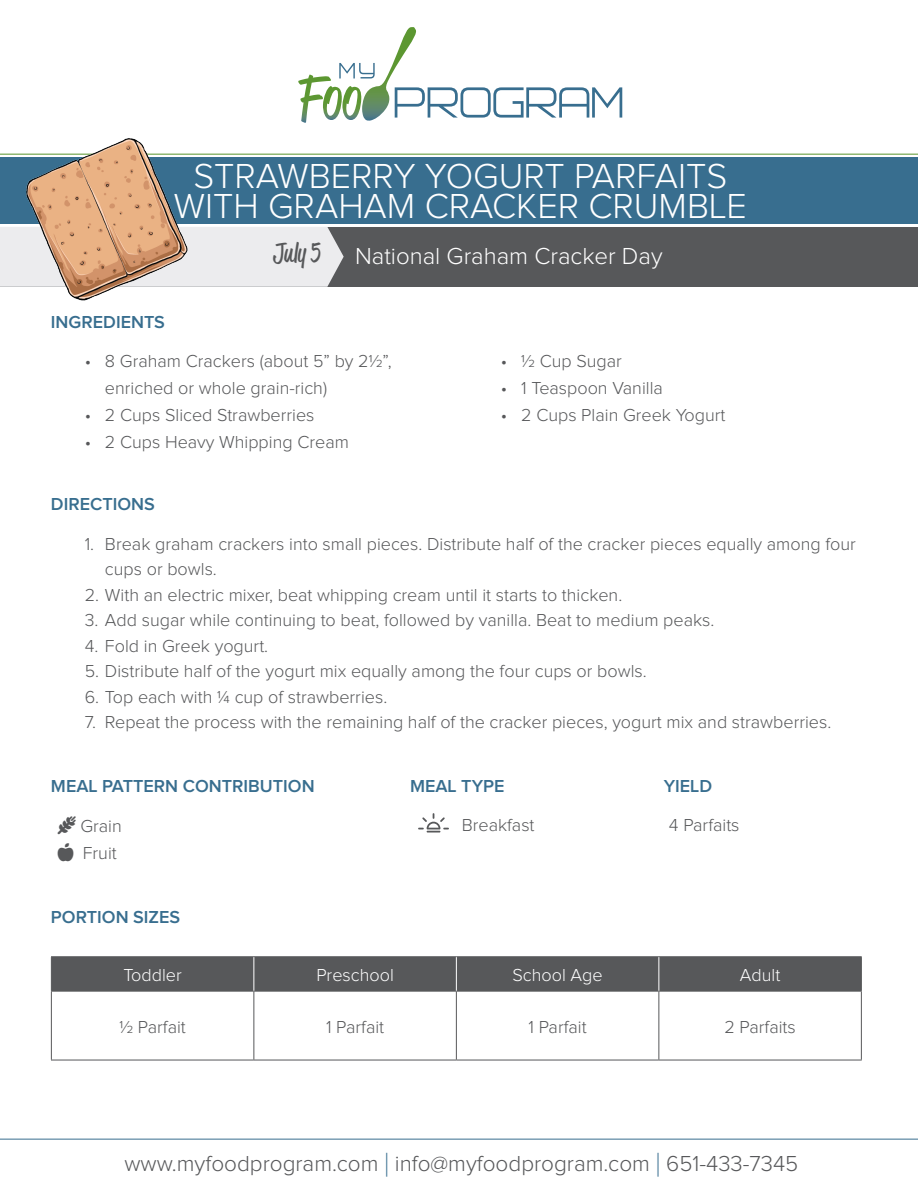
<style>
.page{position:relative;width:918px;height:1188px;background:#fff}
.page>*{position:absolute;margin:0;border:0;box-sizing:border-box;transform-origin:0 0}
.t1{font:300 36px/30px "Proxima Nova";color:#fff;text-align:center}
.t2{font:27px "Reklame Script";color:#57585a}
.t3{font:300 24px "Proxima Nova";color:#fff}
.t4{font:300 22.5px "Proxima Nova";color:#57585a}
.t5{font:300 18px/27px "Proxima Nova";color:#57585a}
.t6{font:600 18px "Proxima Nova";color:#386e8f}
.t7{font:300 18px "Proxima Nova";color:#fff}
.s1{font-size:33.75px;color:#386e8f}
</style>
<div class="page">
<div style="left:0;top:227px;width:918px;height:59px;background:#57585a"></div>
<svg style="left:0;top:227px;width:344px;height:60px;background:#e2e2e4"></svg>
<div style="left:0;top:157px;width:918px;height:67px;background:#386e8f"></div>
<hr style="left:0;top:154px;width:918px;height:1px;background:#5c9731">
<hr style="left:0;top:1139px;width:918px;height:1px;background:#386e8f">
<svg style="left:298px;top:27px;width:324px;height:96px"></svg>
<div style="left:52px;top:957px;width:809px;height:34px;background:#57585a"></div>
<hr style="left:51px;top:956px;width:203px;height:1px;background:#57585a">
<hr style="left:51px;top:957px;width:1px;height:34px;background:#57585a">
<hr style="left:254px;top:956px;width:202px;height:1px;background:#57585a">
<hr style="left:456px;top:956px;width:203px;height:1px;background:#57585a">
<hr style="left:659px;top:956px;width:203px;height:1px;background:#57585a">
<hr style="left:861px;top:957px;width:1px;height:34px;background:#57585a">
<hr style="left:51px;top:991px;width:203px;height:1px;background:#57585a">
<hr style="left:51px;top:992px;width:1px;height:68px;background:#57585a">
<hr style="left:254px;top:991px;width:202px;height:1px;background:#57585a">
<hr style="left:253px;top:992px;width:1px;height:68px;background:#57585a">
<hr style="left:456px;top:991px;width:203px;height:1px;background:#57585a">
<hr style="left:456px;top:992px;width:1px;height:68px;background:#57585a">
<hr style="left:659px;top:991px;width:203px;height:1px;background:#57585a">
<hr style="left:658px;top:992px;width:1px;height:68px;background:#57585a">
<hr style="left:861px;top:992px;width:1px;height:68px;background:#57585a">
<hr style="left:51px;top:1060px;width:203px;height:1px;background:#57585a">
<hr style="left:254px;top:1060px;width:202px;height:1px;background:#57585a">
<hr style="left:456px;top:1060px;width:203px;height:1px;background:#57585a">
<hr style="left:659px;top:1060px;width:203px;height:1px;background:#57585a">
<hr style="left:253px;top:957px;width:1px;height:34px;background:#fff">
<hr style="left:456px;top:957px;width:1px;height:34px;background:#fff">
<hr style="left:658px;top:957px;width:1px;height:34px;background:#fff">
<img style="left:2px;top:138px;width:203px;height:163px">
<svg style="left:418px;top:813px;width:31px;height:20px"></svg>
<p class="t1" style="left:174px;top:163px;width:575px">STRAWBERRY YOGURT PARFAITS<br>WITH GRAHAM CRACKER CRUMBLE</p>
<p class="t6" style="left:51px;top:314px;width:116px">INGREDIENTS</p>
<p class="t2" style="left:274px;top:235px;width:48px">July 5</p>
<p class="t3" style="left:355px;top:245px;width:309px">National Graham Cracker Day</p>
<p class="t5" style="left:105px;top:348px;width:288px;text-indent:-20px">• 8 Graham Crackers (about 5” by 21/2”, enriched or whole grain-rich)</p>
<p class="t5" style="left:85px;top:402px;width:231px">• 2 Cups Sliced Strawberries</p>
<p class="t5" style="left:85px;top:429px;width:266px">• 2 Cups Heavy Whipping Cream</p>
<p class="t6" style="left:51px;top:496px;width:105px">DIRECTIONS</p>
<p class="t5" style="left:501px;top:348px;width:122px">• 1/2 Cup Sugar</p>
<p class="t5" style="left:501px;top:375px;width:163px">• 1 Teaspoon Vanilla</p>
<p class="t5" style="left:501px;top:402px;width:226px">• 2 Cups Plain Greek Yogurt</p>
<p class="t5" style="left:105px;top:532px;width:752px;line-height:25.5px;text-indent:-20px">1. Break graham crackers into small pieces. Distribute half of the cracker pieces equally among four cups or bowls.</p>
<p class="t5" style="left:85px;top:582px;width:539px">2. With an electric mixer, beat whipping cream until it starts to thicken.</p>
<p class="t5" style="left:85px;top:607px;width:631px">3. Add sugar while continuing to beat, followed by vanilla. Beat to medium peaks.</p>
<p class="t5" style="left:85px;top:633px;width:185px">4. Fold in Greek yogurt.</p>
<p class="t5" style="left:85px;top:658px;width:563px">5. Distribute half of the yogurt mix equally among the four cups or bowls.</p>
<p class="t5" style="left:85px;top:684px;width:304px">6. Top each with 1/4 cup of strawberries.</p>
<p class="t5" style="left:85px;top:709px;width:748px">7. Repeat the process with the remaining half of the cracker pieces, yogurt mix and strawberries.</p>
<p class="t6" style="left:51px;top:777px;width:265px">MEAL PATTERN CONTRIBUTION</p>
<p class="t6" style="left:410px;top:777px;width:96px">MEAL TYPE</p>
<p class="t6" style="left:664px;top:777px;width:50px">YIELD</p>
<p class="t5" style="left:462px;top:812px;width:74px">Breakfast</p>
<p class="t5" style="left:669px;top:812px;width:72px">4 Parfaits</p>
<p class="t5" style="left:80px;top:814px;width:43px">Grain</p>
<p class="t5" style="left:83px;top:841px;width:35px">Fruit</p>
<p class="t6" style="left:51px;top:909px;width:131px">PORTION SIZES</p>
<p class="t7" style="left:123px;top:967px;width:60px">Toddler</p>
<p class="t7" style="left:316px;top:967px;width:79px">Preschool</p>
<p class="t7" style="left:512px;top:967px;width:92px">School Age</p>
<p class="t7" style="left:740px;top:967px;width:42px">Adult</p>
<p class="t5" style="left:119px;top:1014px;width:68px">1/2 Parfait</p>
<p class="t5" style="left:326px;top:1014px;width:60px">1 Parfait</p>
<p class="t5" style="left:529px;top:1014px;width:60px">1 Parfait</p>
<p class="t5" style="left:724px;top:1014px;width:73px">2 Parfaits</p>
<p class="t4" style="left:124px;top:1153px;width:675px">www.myfoodprogram.com <span class="s1">|</span> info@myfoodprogram.com <span class="s1">|</span> 651-433-7345</p>
</div>
